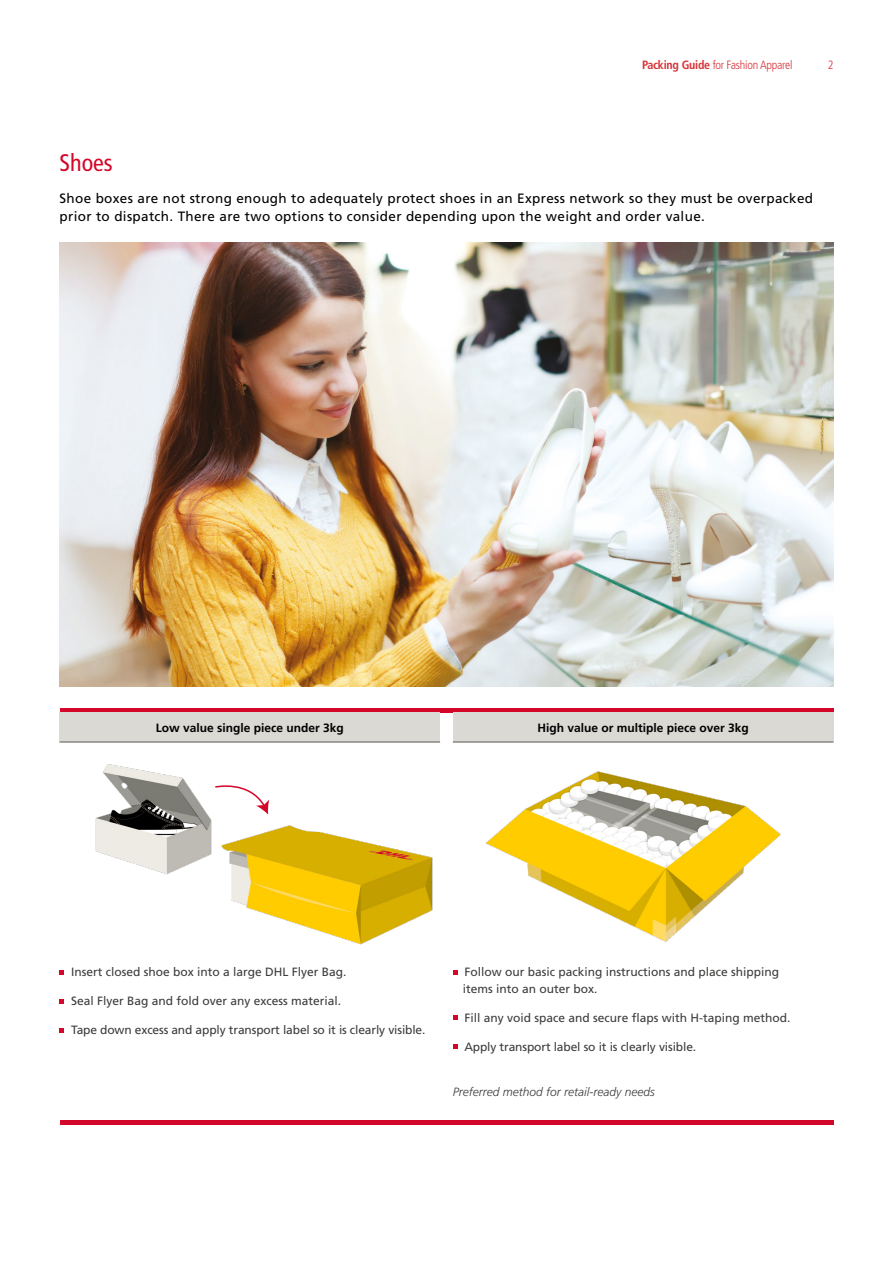
<style>
.page{position:relative;width:893px;height:1263px;background:#fff}
.page>*{position:absolute;margin:0;border:0;box-sizing:border-box;transform-origin:0 0}
.t1{font:condensed 24px "Frutiger LT Std";color:#d3072a}
.t2{font:13.5px/18.3px "Frutiger LT Std";letter-spacing:.025em;color:#000}
.t3{font:12px/16.2px "Frutiger LT Std";color:#3c3c3b}
.t4{font:700 12px "Frutiger LT Std";color:#000}
.t5{font:italic 300 12px "Frutiger LT Std";color:#3c3c3b}
.t6{font:300 condensed 12px "Frutiger LT Std";letter-spacing:-.02em;color:#d73138}
.s1{font-weight:700}
</style>
<div class="page">
<hr style="left:60px;top:708px;width:773px;height:4px;background:#d3072a">
<div style="left:60px;top:1120px;width:773px;height:5px;background:#d3072a"></div>
<div style="left:60px;top:712px;width:380px;height:30px;background:#dad9d3"></div>
<hr style="left:60px;top:742px;width:380px;height:1px;background:#575651">
<svg style="left:60px;top:970px;width:4px;height:5px"></svg>
<svg style="left:60px;top:999px;width:4px;height:5px"></svg>
<svg style="left:60px;top:1028px;width:4px;height:5px"></svg>
<div style="left:453px;top:712px;width:380px;height:30px;background:#dad9d3"></div>
<hr style="left:453px;top:742px;width:380px;height:1px;background:#575651">
<svg style="left:453px;top:970px;width:5px;height:5px"></svg>
<svg style="left:453px;top:1015px;width:5px;height:5px"></svg>
<svg style="left:453px;top:1044px;width:5px;height:5px"></svg>
<img style="left:95px;top:764px;width:117px;height:111px">
<img style="left:221px;top:825px;width:212px;height:120px">
<svg style="left:215px;top:785px;width:54px;height:29px"></svg>
<img style="left:485px;top:771px;width:296px;height:171px">
<img style="left:60px;top:242px;width:773px;height:445px">
<h1 class="t1" style="left:60px;top:149px;width:55px">Shoes</h1>
<p class="t6" style="left:642px;top:58px;width:152px"><span class="s1">Packing Guide</span> for Fashion Apparel</p>
<p class="t6" style="left:828px;top:58px;width:7px">2</p>
<p class="t2" style="left:60px;top:189px;width:755px">Shoe boxes are not strong enough to adequately protect shoes in an Express network so they must be overpacked prior to dispatch. There are two options to consider depending upon the weight and order value.</p>
<p class="t4" style="left:156px;top:720px;width:190px">Low value single piece under 3kg</p>
<p class="t4" style="left:537px;top:720px;width:213px">High value or multiple piece over 3kg</p>
<p class="t3" style="left:71px;top:964px;width:277px">Insert closed shoe box into a large DHL Flyer Bag.</p>
<p class="t3" style="left:71px;top:993px;width:272px">Seal Flyer Bag and fold over any excess material.</p>
<p class="t3" style="left:71px;top:1022px;width:356px">Tape down excess and apply transport label so it is clearly visible.</p>
<p class="t3" style="left:463px;top:964px;width:318px">Follow our basic packing instructions and place shipping items into an outer box.</p>
<p class="t3" style="left:464px;top:1009px;width:328px">Fill any void space and secure flaps with H-taping method.</p>
<p class="t3" style="left:464px;top:1038px;width:233px">Apply transport label so it is clearly visible.</p>
<p class="t5" style="left:453px;top:1085px;width:203px">Preferred method for retail-ready needs</p>
</div>
